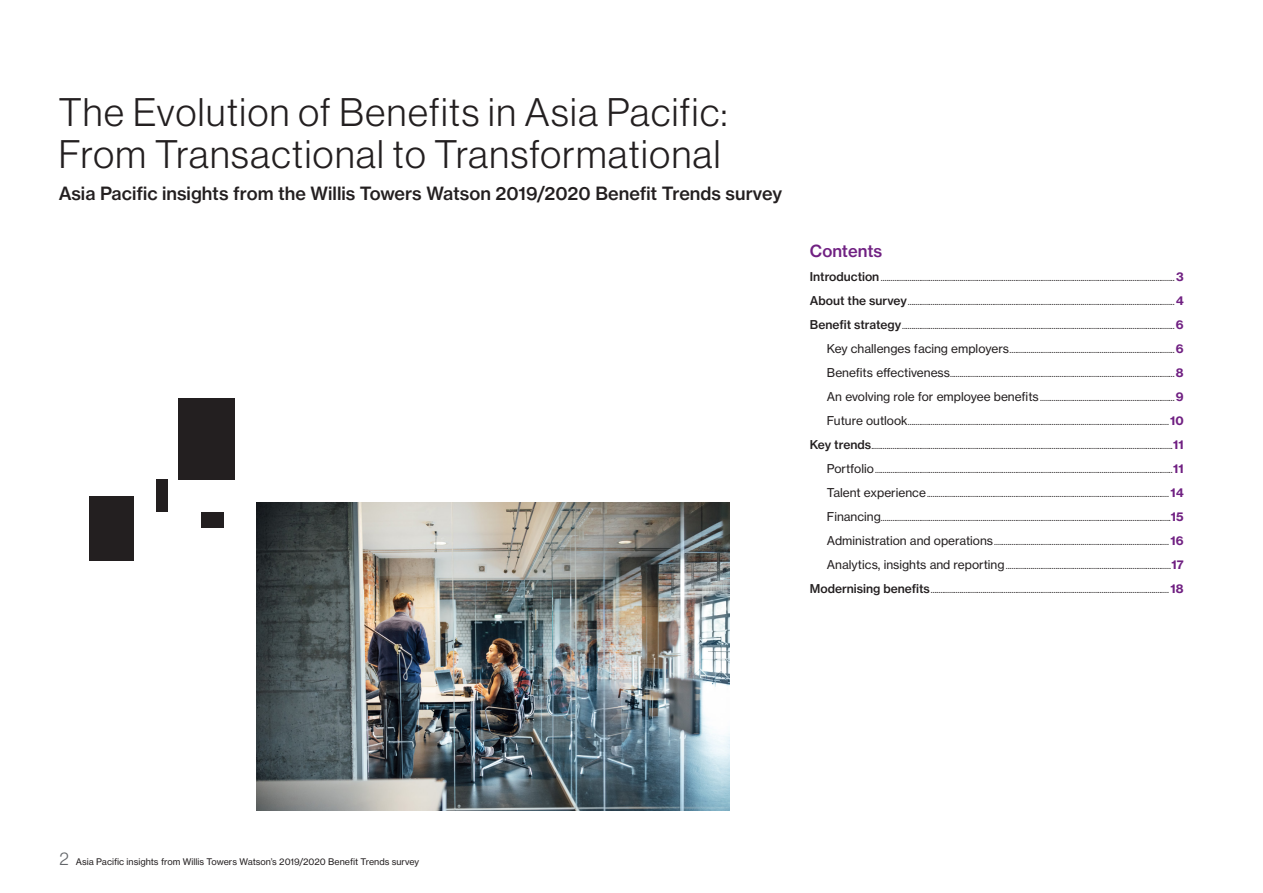
<style>
.page{position:relative;width:1263px;height:893px;background:#fff}
.page>*{position:absolute;margin:0;border:0;box-sizing:border-box;transform-origin:0 0}
.Cover_Title_White{font:39px/42px "N Haas Grotesk DS Std 45 Lt";letter-spacing:.04em;color:#231f20}
.Cover_Subtitle_White{font:18px "N Haas Grotesk TX Std 65 Md";color:#231f20}
.Subhead_1__11_13_Med{font:16.5px "N Haas Grotesk TX Std 65 Md";color:#702082}
.TOC_Level1{font:12px "N Haas Grotesk DS Std 45 Lt";color:#231f20}
.t1{font:9px "N Haas Grotesk TX Std 55 Rg";color:#231f20}
.s1{font-family:"N Haas Grotesk TX Std 65 Md"}
.s2{font-family:"N Haas Grotesk TX Std 75 Bd";color:#702082}
.s3{font-family:"N Haas Grotesk TX Std 55 Rg"}
.s4{font-family:"N Haas Grotesk DS Std 45 Lt";font-size:18px;color:#63666a}
</style>
<div class="page">
<img style="left:257px;top:503px;width:472px;height:307px">
<div style="left:201px;top:512px;width:22px;height:16px;background:#231f20"></div>
<div style="left:178px;top:399px;width:57px;height:81px;background:#231f20"></div>
<div style="left:156px;top:479px;width:11px;height:33px;background:#231f20"></div>
<div style="left:89px;top:496px;width:45px;height:64px;background:#231f20"></div>
<p class="Cover_Title_White" style="left:59px;top:91px;width:670px">The Evolution of Benefits in Asia Pacific:<br>From Transactional to Transformational</p>
<p class="Cover_Subtitle_White" style="left:59px;top:182px;width:725px">Asia Pacific insights from the Willis Towers Watson 2019/2020 Benefit Trends survey</p>
<p class="Subhead_1__11_13_Med" style="left:810px;top:240px;width:74px">Contents</p>
<p class="TOC_Level1" style="left:810px;top:270px;width:375px"><span class="s1">Introduction</span>.........................................................................................................................................................<span class="s2">3</span></p>
<p class="TOC_Level1" style="left:810px;top:294px;width:375px"><span class="s1">About the survey</span>...........................................................................................................................................<span class="s2">4</span></p>
<p class="TOC_Level1" style="left:810px;top:318px;width:375px"><span class="s1">Benefit strategy</span>..............................................................................................................................................<span class="s2">6</span></p>
<p class="TOC_Level1" style="left:827px;top:342px;width:358px"><span class="s3">Key challenges facing employers</span>......................................................................................<span class="s2">6</span></p>
<p class="TOC_Level1" style="left:827px;top:366px;width:358px"><span class="s3">Benefits effectiveness</span>.....................................................................................................................<span class="s2">8</span></p>
<p class="TOC_Level1" style="left:827px;top:390px;width:358px"><span class="s3">An evolving role for employee benefits</span>......................................................................<span class="s2">9</span></p>
<p class="TOC_Level1" style="left:827px;top:414px;width:358px"><span class="s3">Future outlook</span>........................................................................................................................................<span class="s2">10</span></p>
<p class="TOC_Level1" style="left:810px;top:438px;width:375px"><span class="s1">Key trends</span>.............................................................................................................................................................<span class="s2">11</span></p>
<p class="TOC_Level1" style="left:827px;top:462px;width:358px"><span class="s3">Portfolio</span>...........................................................................................................................................................<span class="s2">11</span></p>
<p class="TOC_Level1" style="left:827px;top:486px;width:358px"><span class="s3">Talent experience</span>.............................................................................................................................. <span class="s2">14</span></p>
<p class="TOC_Level1" style="left:827px;top:510px;width:358px"><span class="s3">Financing</span>.......................................................................................................................................................<span class="s2">15</span></p>
<p class="TOC_Level1" style="left:827px;top:534px;width:358px"><span class="s3">Administration and operations</span>........................................................................................... <span class="s2">16</span></p>
<p class="TOC_Level1" style="left:827px;top:558px;width:358px"><span class="s3">Analytics, insights and reporting</span>......................................................................................<span class="s2">17</span></p>
<p class="TOC_Level1" style="left:810px;top:582px;width:375px"><span class="s1">Modernising benefits</span>............................................................................................................................ <span class="s2">18</span></p>
<p class="t1" style="left:59px;top:857px;width:361px"><span class="s4">2</span> Asia Pacific insights from Willis Towers Watson’s 2019/2020 Benefit Trends survey</p>
</div>
